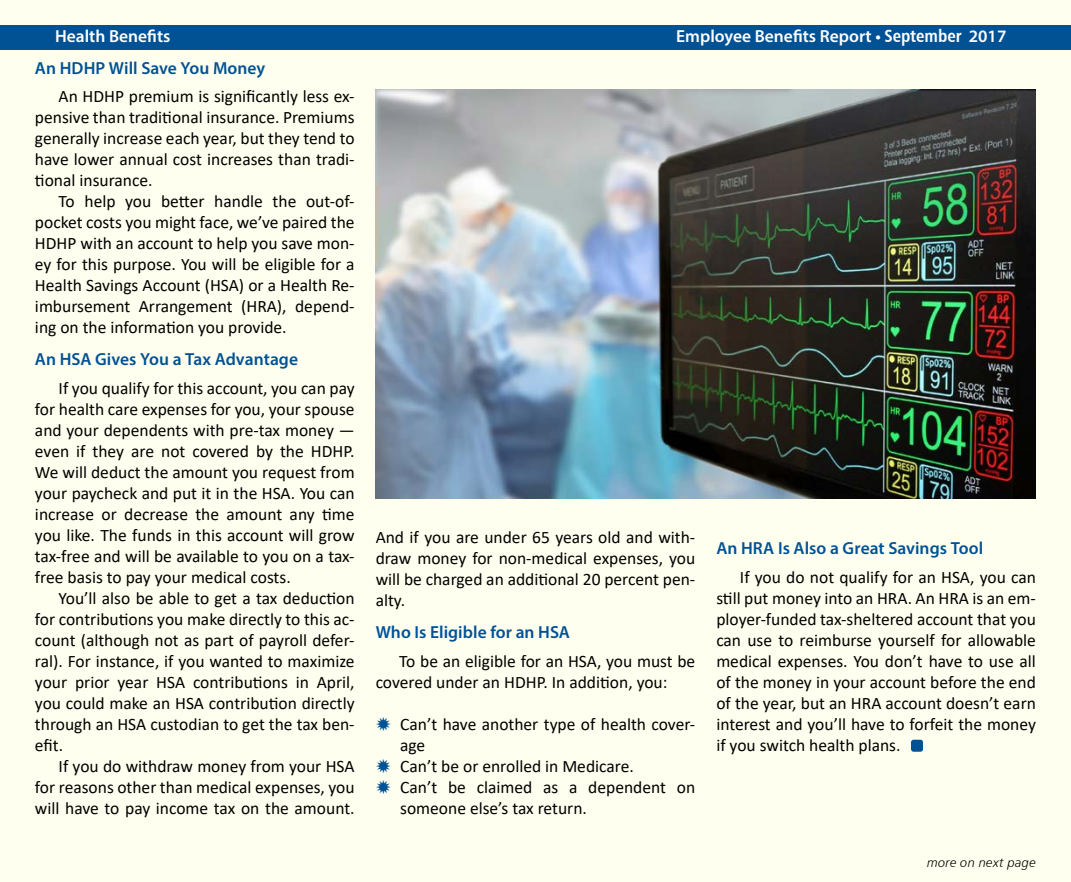
<style>
.page{position:relative;width:1071px;height:882px;background:#fff}
.page>*{position:absolute;margin:0;border:0;box-sizing:border-box;transform-origin:0 0}
.t1{font:17.5px/21px "Calibri";color:#000;text-align:justify}
.t2{font:600 17.5px "Myriad Pro";color:#005295}
.t3{font:600 17.5px "Myriad Pro";color:#fff}
.t4{font:13.12px "Humanist 777 BT Light Italic B";letter-spacing:.015em;color:#000}
.s1{font-family:"Humanist 777 BT Bold Condensed B";font-weight:400}
</style>
<div class="page">
<div style="left:1px;top:1px;width:1070px;height:881px;background:#fffff0"></div>
<div style="left:0;top:25px;width:1071px;height:24px;background:#005295"></div>
<img style="left:376px;top:89px;width:660px;height:410px">
<div style="left:911px;top:740px;width:12px;height:12px;background:#005295;border-radius:3px"></div>
<p class="t3" style="left:55px;top:25px;width:117px">Health Benefits</p>
<p class="t3" style="left:676px;top:25px;width:332px">Employee Benefits Report • <span class="s1">September</span> 2017</p>
<p class="t2" style="left:35px;top:56px;width:232px">An HDHP Will Save You Money</p>
<p class="t1" style="left:35px;top:86px;width:321px;text-indent:24px">An HDHP premium is significantly less ex&shy;pensive than traditional insurance. Premiums generally increase each year, but they tend to have lower annual cost increases than tradi&shy;tional insurance.</p>
<p class="t1" style="left:35px;top:191px;width:321px;text-indent:24px">To help you better handle the out-of&shy;pocket costs you might face, we’ve paired the HDHP with an account to help you save mon&shy;ey for this purpose. You will be eligible for a Health Savings Account (HSA) or a Health Re&shy;imbursement Arrangement (HRA), depend&shy;ing on the information you provide.</p>
<p class="t2" style="left:35px;top:348px;width:265px">An HSA Gives You a Tax Advantage</p>
<p class="t1" style="left:35px;top:377px;width:321px;text-indent:24px">If you qualify for this account, you can pay for health care expenses for you, your spouse and your dependents with pre-tax money — even if they are not covered by the HDHP.<br>We will deduct the amount you request from your paycheck and put it in the HSA. You can increase or decrease the amount any time you like. The funds in this account will grow tax-free and will be available to you on a tax&shy;free basis to pay your medical costs.</p>
<p class="t1" style="left:35px;top:587px;width:321px;text-indent:24px">You’ll also be able to get a tax deduction for contributions you make directly to this ac&shy;count (although not as part of payroll defer&shy;ral). For instance, if you wanted to maximize your prior year HSA contributions in April, you could make an HSA contribution directly through an HSA custodian to get the tax ben&shy;efit.</p>
<p class="t1" style="left:35px;top:755px;width:321px;text-indent:24px">If you do withdraw money from your HSA for reasons other than medical expenses, you will have to pay income tax on the amount.</p>
<p class="t1" style="left:376px;top:527px;width:321px">And if you are under 65 years old and with&shy;draw money for non-medical expenses, you will be charged an additional 20 percent pen&shy;alty.</p>
<p class="t2" style="left:376px;top:621px;width:196px">Who Is Eligible for an HSA</p>
<p class="t1" style="left:376px;top:650px;width:321px;text-indent:24px">To be an eligible for an HSA, you must be covered under an HDHP. In addition, you:</p>
<p class="t1" style="left:400px;top:713px;width:297px;text-align:left">Can’t have another type of health cover&shy;age<br>Can’t be or enrolled in Medicare.<br>Can’t be claimed as a dependent on someone else’s tax return.</p>
<p class="t2" style="left:716px;top:537px;width:268px">An HRA Is Also a Great Savings Tool</p>
<p class="t1" style="left:716px;top:566px;width:321px;text-indent:24px">If you do not qualify for an HSA, you can still put money into an HRA. An HRA is an em&shy;ployer-funded tax-sheltered account that you can use to reimburse yourself for allowable medical expenses. You don’t have to use all of the money in your account before the end of the year, but an HRA account doesn’t earn interest and you’ll have to forfeit the money if you switch health plans.</p>
<p class="t4" style="left:927px;top:854px;width:110px">more on next page</p>
</div>
